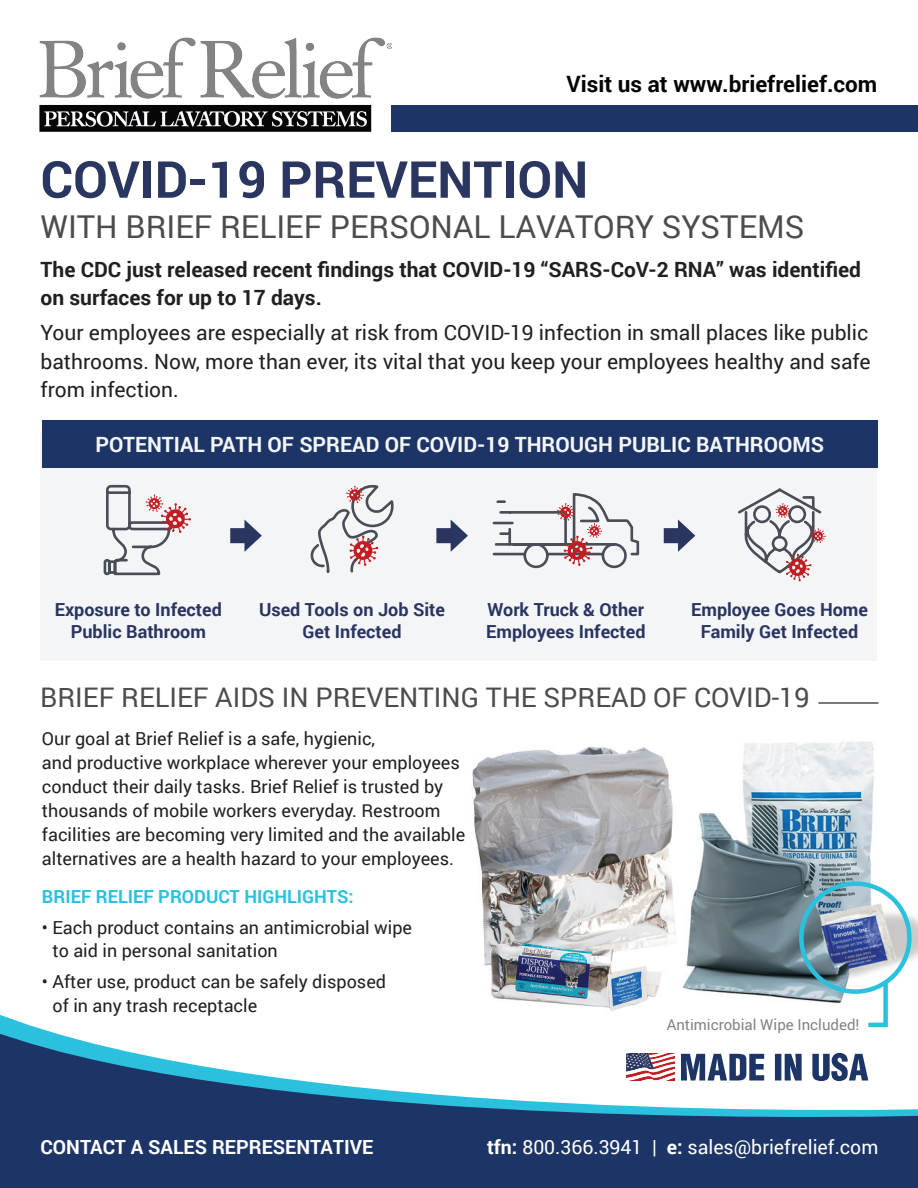
<style>
.page{position:relative;width:918px;height:1188px;background:#fff}
.page>*{position:absolute;margin:0;border:0;box-sizing:border-box;transform-origin:0 0}
.t1{font:700 51px "Roboto";color:#2a3660}
.t2{font:31.5px "Roboto";color:#4b4c4d}
.t3{font:27px "Roboto";color:#4b4c4d}
.t4{font:700 22.5px "Roboto";color:#040503}
.t5{font:21px/28.5px "Roboto";color:#231f20;text-align:justify}
.t6{font:700 21px/28.5px "Roboto";color:#231f20}
.t7{font:700 21px "Roboto";color:#fff}
.t8{font:19.5px "Roboto";color:#fff}
.t9{font:700 19.5px "Roboto";color:#fff}
.t10{font:18px/24px "Roboto";color:#231f20}
.t11{font:700 18px/21.6px "Roboto";color:#2a3660;text-align:center}
.t12{font:700 18px "Roboto";color:#2bc1de}
.t13{font:15px "Roboto";color:#818385}
.s1{font-weight:700}
</style>
<div class="page">
<svg style="left:0;top:1029px;width:918px;height:159px;fill:#1d3566"></svg>
<div style="left:42px;top:420px;width:836px;height:48px;background:#1d3566"></div>
<div style="left:392px;top:105px;width:526px;height:26px;background:#1d3566"></div>
<svg style="left:681px;top:1053px;width:187px;height:28px"></svg>
<svg style="left:627px;top:1054px;width:47px;height:26px"></svg>
<img style="left:39px;top:37px;width:353px;height:95px">
<svg style="left:40px;top:432px;width:837px;height:229px;fill:#f4f5f7"></svg>
<div style="left:230px;top:528px;width:21px;height:15px;background:#2a3660"></div>
<svg style="left:244px;top:520px;width:18px;height:32px"></svg>
<div style="left:436px;top:528px;width:21px;height:15px;background:#2a3660"></div>
<svg style="left:451px;top:520px;width:17px;height:32px"></svg>
<div style="left:664px;top:528px;width:21px;height:15px;background:#2a3660"></div>
<svg style="left:678px;top:520px;width:17px;height:32px"></svg>
<svg style="left:102px;top:484px;width:89px;height:92px"></svg>
<svg style="left:307px;top:483px;width:88px;height:178px"></svg>
<svg style="left:491px;top:491px;width:149px;height:78px"></svg>
<svg style="left:736px;top:486px;width:90px;height:95px"></svg>
<img style="left:472px;top:746px;width:204px;height:265px">
<img style="left:682px;top:741px;width:236px;height:263px">
<hr style="left:818px;top:702px;width:60px;height:2px;background:#4b4c4d">
<div style="left:799px;top:881px;width:113px;height:113px;border:4px solid #2bc1de;border-radius:50%"></div>
<svg style="left:864px;top:976px;width:26px;height:52px"></svg>
<p class="t4" style="left:567px;top:68px;width:312px">Visit us at www.briefrelief.com</p>
<h1 class="t1" style="left:40px;top:144px;width:549px">COVID-19 PREVENTION</h1>
<h2 class="t2" style="left:40px;top:205px;width:765px">WITH BRIEF RELIEF PERSONAL LAVATORY SYSTEMS</h2>
<p class="t6" style="left:40px;top:254px;width:822px">The CDC just released recent findings that COVID-19 “SARS-CoV-2 RNA” was identified on surfaces for up to 17 days.</p>
<p class="t5" style="left:40px;top:318px;width:832px">Your employees are especially at risk from COVID-19 infection in small places like public bathrooms. Now, more than ever, its vital that you keep your employees healthy and safe from infection.</p>
<p class="t7" style="left:95px;top:430px;width:730px">POTENTIAL PATH OF SPREAD OF COVID-19 THROUGH PUBLIC BATHROOMS</p>
<p class="t11" style="left:55px;top:598px;width:169px">Exposure to Infected<br>Public Bathroom</p>
<p class="t11" style="left:259px;top:598px;width:188px">Used Tools on Job Site<br>Get Infected</p>
<p class="t11" style="left:486px;top:598px;width:161px;text-align:left">Work Truck &amp; Other<br>Employees Infected</p>
<p class="t11" style="left:691px;top:598px;width:178px">Employee Goes Home<br>Family Get Infected</p>
<h3 class="t3" style="left:40px;top:678px;width:771px">BRIEF RELIEF AIDS IN PREVENTING THE SPREAD OF COVID-19</h3>
<p class="t10" style="left:42px;top:726px;width:425px">Our goal at Brief Relief is a safe, hygienic,<br>and productive workplace wherever your employees conduct their daily tasks. Brief Relief is trusted by thousands of mobile workers everyday. Restroom facilities are becoming very limited and the available alternatives are a health hazard to your employees.</p>
<p class="t12" style="left:42px;top:884px;width:313px">BRIEF RELIEF PRODUCT HIGHLIGHTS:</p>
<p class="t10" style="left:52px;top:914px;width:361px;text-indent:-10px">• Each product contains an antimicrobial wipe to aid in personal sanitation</p>
<p class="t10" style="left:52px;top:969px;width:335px;text-indent:-10px">• After use, product can be safely disposed of in any trash receptacle</p>
<p class="t13" style="left:667px;top:1014px;width:194px">Antimicrobial Wipe Included!</p>
<p class="t9" style="left:40px;top:1133px;width:334px">CONTACT A SALES REPRESENTATIVE</p>
<p class="t8" style="left:487px;top:1133px;width:393px"><span class="s1">tfn:</span> 800.366.3941 | <span class="s1">e:</span> sales@briefrelief.com</p>
</div>
